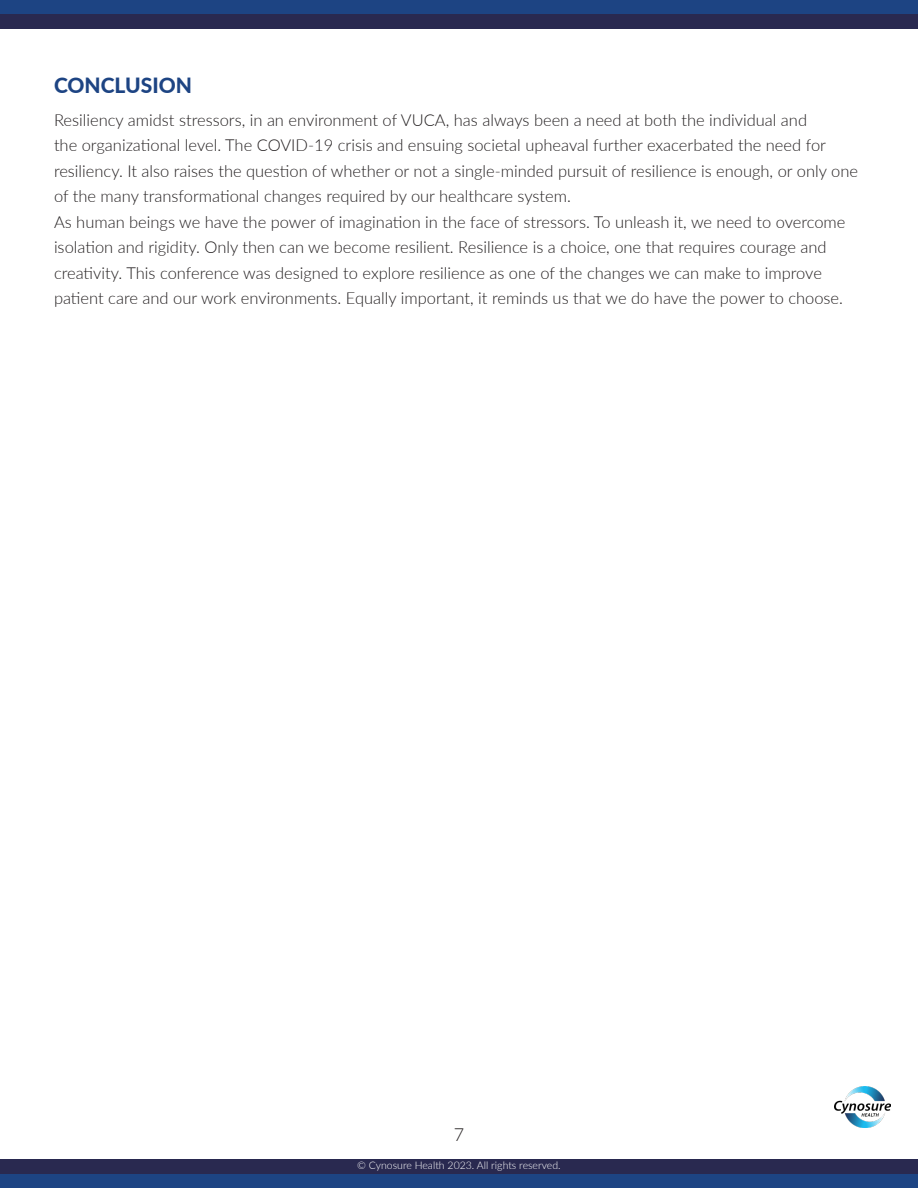
<style>
.page{position:relative;width:918px;height:1188px;background:#fff}
.page>*{position:absolute;margin:0;border:0;box-sizing:border-box;transform-origin:0 0}
.t1{font:800 21px "Lato";color:#1d4483}
.t2{font:300 18px "Lato";color:#231f20}
.t3{font:300 16.5px/25.5px "Lato";color:#231f20}
.t4{font:300 10.5px "Lato";color:#fff}
</style>
<div class="page">
<div style="left:0;top:0;width:918px;height:14px;background:#1d4483"></div>
<div style="left:0;top:14px;width:918px;height:15px;background:#292950"></div>
<div style="left:0;top:1174px;width:918px;height:14px;background:#1d4483"></div>
<div style="left:0;top:1159px;width:918px;height:15px;background:#292950"></div>
<img style="left:835px;top:1086px;width:55px;height:42px">
<p class="t1" style="left:54px;top:69px;width:140px">CONCLUSION</p>
<p class="t3" style="left:54px;top:106px;width:806px">Resiliency amidst stressors, in an environment of VUCA, has always been a need at both the individual and<br>the organizational level. The COVID-19 crisis and ensuing societal upheaval further exacerbated the need for resiliency. It also raises the question of whether or not a single-minded pursuit of resilience is enough, or only one of the many transformational changes required by our healthcare system.</p>
<p class="t3" style="left:54px;top:208px;width:793px">As human beings we have the power of imagination in the face of stressors. To unleash it, we need to overcome isolation and rigidity. Only then can we become resilient. Resilience is a choice, one that requires courage and creativity. This conference was designed to explore resilience as one of the changes we can make to improve patient care and our work environments. Equally important, it reminds us that we do have the power to choose.</p>
<p class="t2" style="left:454px;top:1122px;width:12px">7</p>
<p class="t4" style="left:357px;top:1158px;width:205px">© Cynosure Health 2023. All rights reserved.</p>
</div>
